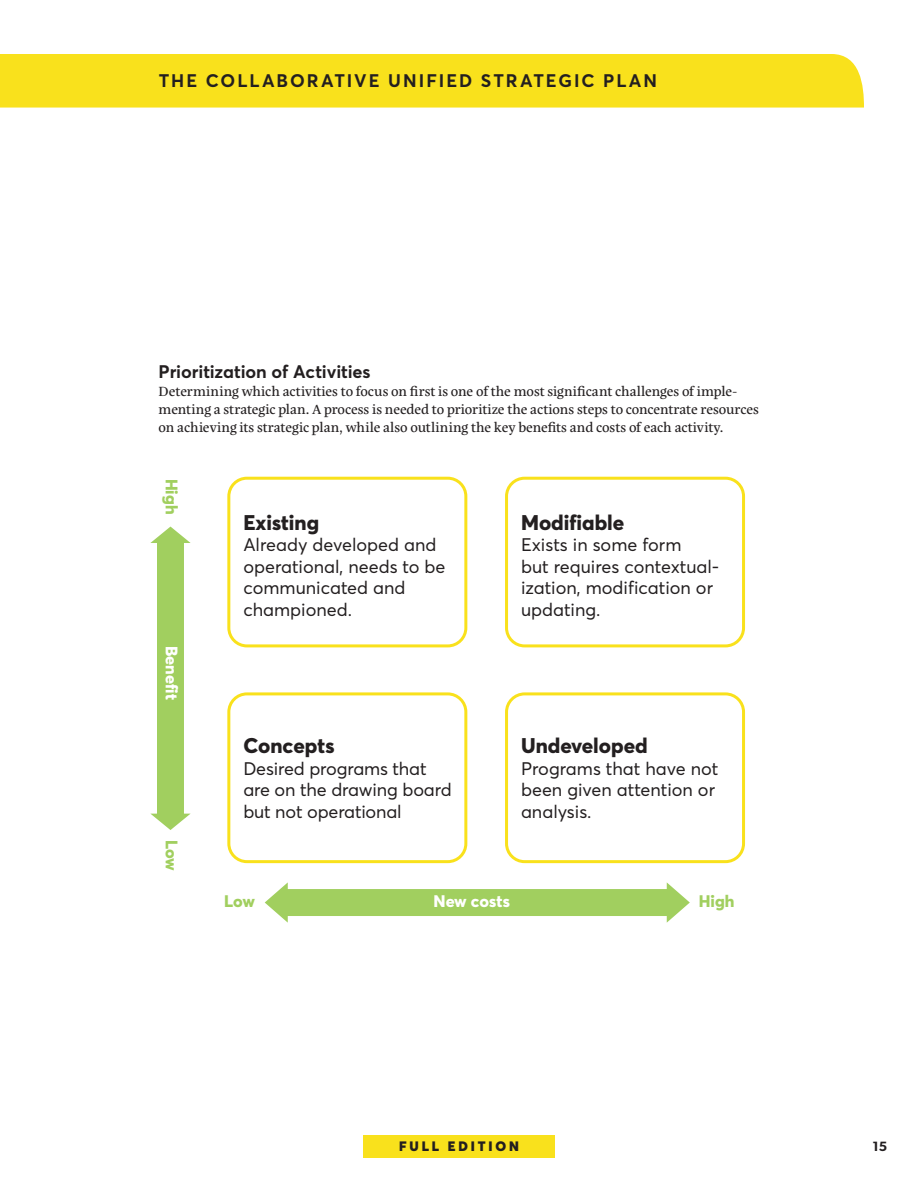
<style>
.page{position:relative;width:918px;height:1188px;background:#fff}
.page>*{position:absolute;margin:0;border:0;box-sizing:border-box;transform-origin:0 0}
.t1{font:800 21px "Averta Std";color:#231f20}
.t2{font:18px/21.6px "Averta Std";color:#231f20}
.t3{font:700 18px "Averta Std";letter-spacing:.095em;color:#231f20}
.t4{font:700 18px "Averta Std";letter-spacing:-.01em;color:#231f20}
.t5{font:800 16.5px "Averta Std";color:#fff}
.t6{font:800 16.5px "Averta Std";color:#a1cf5f}
.p1_left{font:13.5px/18px "Eskorte Latin";letter-spacing:-.005em;color:#231f20}
.t7{font:900 13.5px "Averta Std";letter-spacing:.21em;color:#231f20}
.t8{font:600 13.5px "Gibson";color:#231f20}
</style>
<div class="page">
<div style="left:0;top:54px;width:864px;height:54px;background:#f9e11c"></div>
<div style="left:363px;top:1135px;width:192px;height:23px;background:#f9e11c"></div>
<svg style="left:265px;top:882px;width:425px;height:41px"></svg>
<div style="left:227px;top:477px;width:240px;height:170px;border:3px solid #f9e11c;border-radius:18px"></div>
<div style="left:505px;top:477px;width:240px;height:170px;border:3px solid #f9e11c;border-radius:18px"></div>
<div style="left:227px;top:692px;width:240px;height:171px;border:3px solid #f9e11c;border-radius:18px"></div>
<div style="left:505px;top:692px;width:240px;height:171px;border:3px solid #f9e11c;border-radius:18px"></div>
<svg style="left:150px;top:527px;width:41px;height:303px"></svg>
<h2 class="t3" style="left:159px;top:69px;width:500px">THE COLLABORATIVE UNIFIED STRATEGIC PLAN</h2>
<p class="t4" style="left:159px;top:360px;width:214px">Prioritization of Activities</p>
<p class="p1_left" style="left:159px;top:382px;width:602px">Determining which activities to focus on first is one of the most significant challenges of imple&shy;menting a strategic plan. A process is needed to prioritize the actions steps to concentrate resources on achieving its strategic plan, while also outlining the key benefits and costs of each activity.</p>
<p class="t6" style="left:182px;top:479px;width:37px;rotate:90deg">High</p>
<p class="t5" style="left:182px;top:646px;width:56px;rotate:90deg">Benefit</p>
<p class="t6" style="left:182px;top:840px;width:32px;rotate:90deg">Low</p>
<p class="t1" style="left:243px;top:509px;width:77px">Existing</p>
<p class="t2" style="left:243px;top:534px;width:204px">Already developed and operational, needs to be communicated and championed.</p>
<p class="t1" style="left:243px;top:732px;width:93px">Concepts</p>
<p class="t2" style="left:243px;top:757px;width:210px">Desired programs that are on the drawing board but not operational</p>
<p class="t1" style="left:521px;top:509px;width:105px">Modifiable</p>
<p class="t2" style="left:521px;top:534px;width:200px">Exists in some form<br>but requires contextual&shy;ization, modification or updating.</p>
<p class="t1" style="left:521px;top:732px;width:128px">Undeveloped</p>
<p class="t2" style="left:521px;top:757px;width:199px">Programs that have not been given attention or analysis.</p>
<p class="t6" style="left:224px;top:891px;width:32px">Low</p>
<p class="t5" style="left:434px;top:891px;width:78px">New costs</p>
<p class="t6" style="left:699px;top:891px;width:37px">High</p>
<p class="t7" style="left:399px;top:1138px;width:121px">FULL EDITION</p>
<p class="t8" style="left:873px;top:1139px;width:16px">15</p>
</div>
